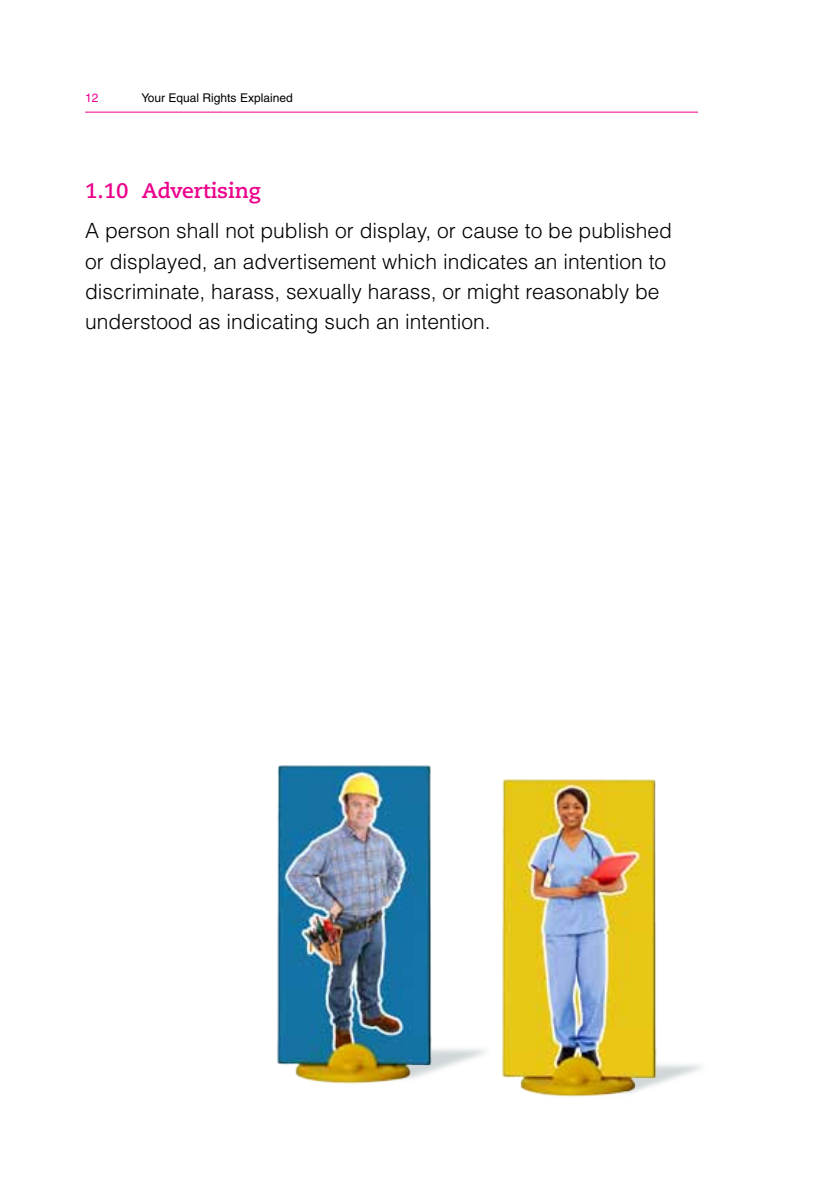
<style>
.page{position:relative;width:840px;height:1191px;background:#fff}
.page>*{position:absolute;margin:0;border:0;box-sizing:border-box;transform-origin:0 0}
.t1{font:300 21px/30px "Helvetica LT";color:#000}
.t2{font:700 21px "Caecilia LT Std";color:#ec008c}
.t3{font:12px "Helvetica LT";color:#000}
.t4{font:12px "Helvetica LT";color:#ec008c}
</style>
<div class="page">
<hr style="left:85px;top:112px;width:612px;height:1px;background:#ec008c">
<img style="left:277px;top:765px;width:155px;height:319px">
<img style="left:489px;top:779px;width:177px;height:318px">
<p class="t4" style="left:85px;top:91px;width:15px">12</p>
<p class="t3" style="left:141px;top:91px;width:153px">Your Equal Rights Explained</p>
<p class="t2" style="left:85px;top:179px;width:177px">1.10 Advertising</p>
<p class="t1" style="left:85px;top:216px;width:588px">A person shall not publish or display, or cause to be published or displayed, an advertisement which indicates an intention to discriminate, harass, sexually harass, or might reasonably be understood as indicating such an intention.</p>
</div>
